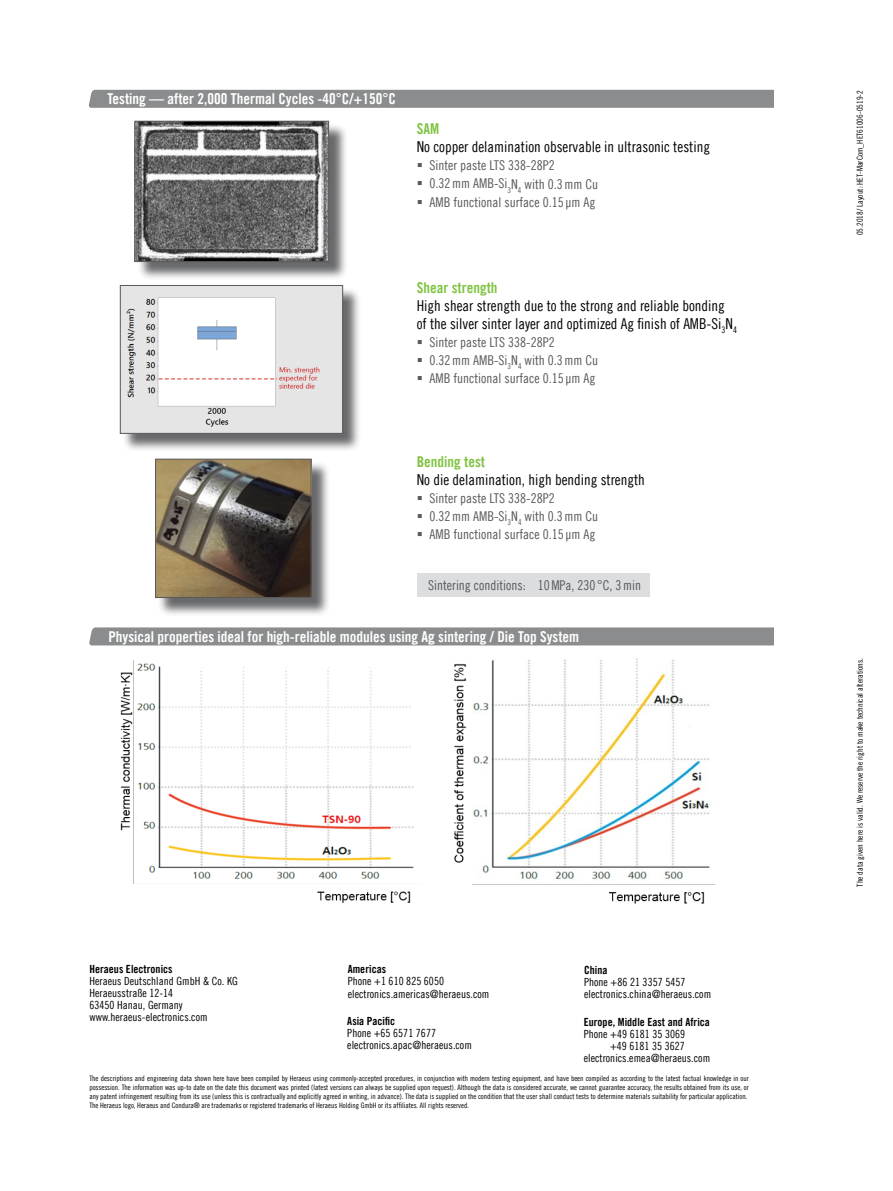
<style>
.page{position:relative;width:893px;height:1191px;background:#fff}
.page>*{position:absolute;margin:0;border:0;box-sizing:border-box;transform-origin:0 0}
.t1{font:15px/18px "Trade Gothic LT Cond Eighteen";color:#000}
.t2{font:15px "Trade Gothic LT Bold Cond Twenty";color:#fff}
.t3{font:15px "Trade Gothic LT Bold Cond Twenty";color:#80c342}
.t4{font:13.5px "Trade Gothic LT Cond Eighteen";color:#58595b}
.t5{font:11.25px/12px "Trade Gothic LT Cond Eighteen";letter-spacing:.005em;color:#000}
.t6{font:11.25px "Trade Gothic LT Bold Cond Twenty";letter-spacing:.005em;color:#000}
.t7{font:8.25px "Trade Gothic LT Cond Eighteen";color:#000}
.t8{font:7.5px/9px "Trade Gothic LT Cond Eighteen";color:#000}
</style>
<div class="page">
<div style="left:89px;top:627px;width:685px;height:18px;background:#8a8c8e"></div>
<div style="left:89px;top:90px;width:684px;height:18px;background:#8a8c8e"></div>
<div style="left:137px;top:123px;width:211px;height:158px;background:#58595b;opacity:.9"></div>
<img style="left:137px;top:123px;width:190px;height:137px">
<div style="left:135px;top:121px;width:194px;height:141px;border:1px solid #58595b"></div>
<img style="left:120px;top:660px;width:294px;height:243px">
<div style="left:122px;top:287px;width:240px;height:165px;background:#58595b;opacity:.9"></div>
<img style="left:122px;top:287px;width:219px;height:145px">
<div style="left:120px;top:285px;width:223px;height:149px;border:1px solid #58595b"></div>
<div style="left:157px;top:461px;width:173px;height:155px;background:#58595b;opacity:.9"></div>
<div style="left:156px;top:459px;width:155px;height:138px;background:#fff;opacity:.75"></div>
<div style="left:155px;top:459px;width:156px;height:139px;border:1px solid #58595b"></div>
<img style="left:454px;top:658px;width:261px;height:246px">
<hr style="left:468px;top:656px;width:4px;height:231px;background:#fff">
<div style="left:417px;top:573px;width:232px;height:24px;background:#dcddde"></div>
<h1 class="t2" style="left:107px;top:90px;width:290px">Testing — after 2,000 Thermal Cycles -40°C/+150°C</h1>
<h1 class="t3" style="left:417px;top:120px;width:24px">SAM</h1>
<h1 class="t1" style="left:417px;top:138px;width:295px">No copper delamination observable in ultrasonic testing</h1>
<h2 class="t4" style="left:417px;top:158px;width:139px">▪ Sinter paste LTS 338-28P2</h2>
<h2 class="t4" style="left:417px;top:176px;width:183px">▪ 0.32mm AMB-Si<sub>3</sub>N<sub>4</sub> with 0.3mm Cu</h2>
<h2 class="t4" style="left:417px;top:194px;width:180px">▪ AMB functional surface 0.15 µm Ag</h2>
<h1 class="t3" style="left:417px;top:278px;width:82px">Shear strength</h1>
<h1 class="t1" style="left:417px;top:296px;width:322px">High shear strength due to the strong and reliable bonding of the silver sinter layer and optimized Ag finish of AMB-Si<sub>3</sub>N<sub>4</sub></h1>
<h2 class="t4" style="left:417px;top:334px;width:139px">▪ Sinter paste LTS 338-28P2</h2>
<h2 class="t4" style="left:417px;top:352px;width:183px">▪ 0.32mm AMB-Si<sub>3</sub>N<sub>4</sub> with 0.3mm Cu</h2>
<h2 class="t4" style="left:417px;top:370px;width:180px">▪ AMB functional surface 0.15 µm Ag</h2>
<h1 class="t3" style="left:417px;top:453px;width:70px">Bending test</h1>
<h1 class="t1" style="left:417px;top:471px;width:230px">No die delamination, high bending strength</h1>
<h2 class="t4" style="left:417px;top:490px;width:139px">▪ Sinter paste LTS 338-28P2</h2>
<h2 class="t4" style="left:417px;top:508px;width:183px">▪ 0.32mm AMB-Si<sub>3</sub>N<sub>4</sub> with 0.3mm Cu</h2>
<h2 class="t4" style="left:417px;top:526px;width:180px">▪ AMB functional surface 0.15 µm Ag</h2>
<h2 class="t4" style="left:428px;top:577px;width:214px">Sintering conditions: 10MPa, 230 °C, 3min</h2>
<h1 class="t2" style="left:108px;top:627px;width:472px">Physical properties ideal for high-reliable modules using Ag sintering / Die Top System</h1>
<h3 class="t6" style="left:89px;top:962px;width:85px">Heraeus Electronics</h3>
<h3 class="t5" style="left:89px;top:975px;width:150px">Heraeus Deutschland GmbH &amp; Co. KG<br>Heraeusstraße 12-14<br>63450 Hanau, Germany www.heraeus-electronics.com</h3>
<h3 class="t6" style="left:348px;top:962px;width:40px">Americas</h3>
<h3 class="t5" style="left:348px;top:975px;width:143px">Phone +1 610 825 6050 electronics.americas@heraeus.com</h3>
<h3 class="t6" style="left:347px;top:1014px;width:49px">Asia Pacific</h3>
<h3 class="t5" style="left:347px;top:1026px;width:126px">Phone +65 6571 7677 electronics.apac@heraeus.com</h3>
<h3 class="t6" style="left:584px;top:962px;width:25px">China</h3>
<h3 class="t5" style="left:584px;top:975px;width:129px">Phone +86 21 3357 5457 electronics.china@heraeus.com</h3>
<h3 class="t6" style="left:584px;top:1014px;width:128px">Europe, Middle East and Africa</h3>
<h3 class="t5" style="left:584px;top:1027px;width:103px">Phone +49 6181 35 3069</h3>
<h3 class="t5" style="left:610px;top:1039px;width:76px">+49 6181 35 3627</h3>
<h3 class="t5" style="left:584px;top:1051px;width:128px">electronics.emea@heraeus.com</h3>
<p class="t8" style="left:89px;top:1073px;width:661px">The descriptions and engineering data shown here have been compiled by Heraeus using commonly-accepted procedures, in conjunction with modern testing equipment, and have been compiled as according to the latest factual knowledge in our possession. The information was up-to date on the date this document was printed (latest versions can always be supplied upon request). Although the data is considered accurate, we cannot guarantee accuracy, the results obtained from its use, or any patent infringement resulting from its use (unless this is contractually and explicitly agreed in writing, in advance). The data is supplied on the condition that the user shall conduct tests to determine materials suitability for particular application.<br>The Heraeus logo, Heraeus and Condura® are trademarks or registered trademarks of Heraeus Holding GmbH or its affiliates. All rights reserved.</p>
<p class="t7" style="left:855px;top:235px;width:146px;rotate:-90deg">05.2018/ Layout: HET-MarCom_HET61006-0519-2</p>
<p class="t7" style="left:855px;top:886px;width:230px;rotate:-90deg">The data given here is valid. We reserve the right to make technical alterations.</p>
</div>
